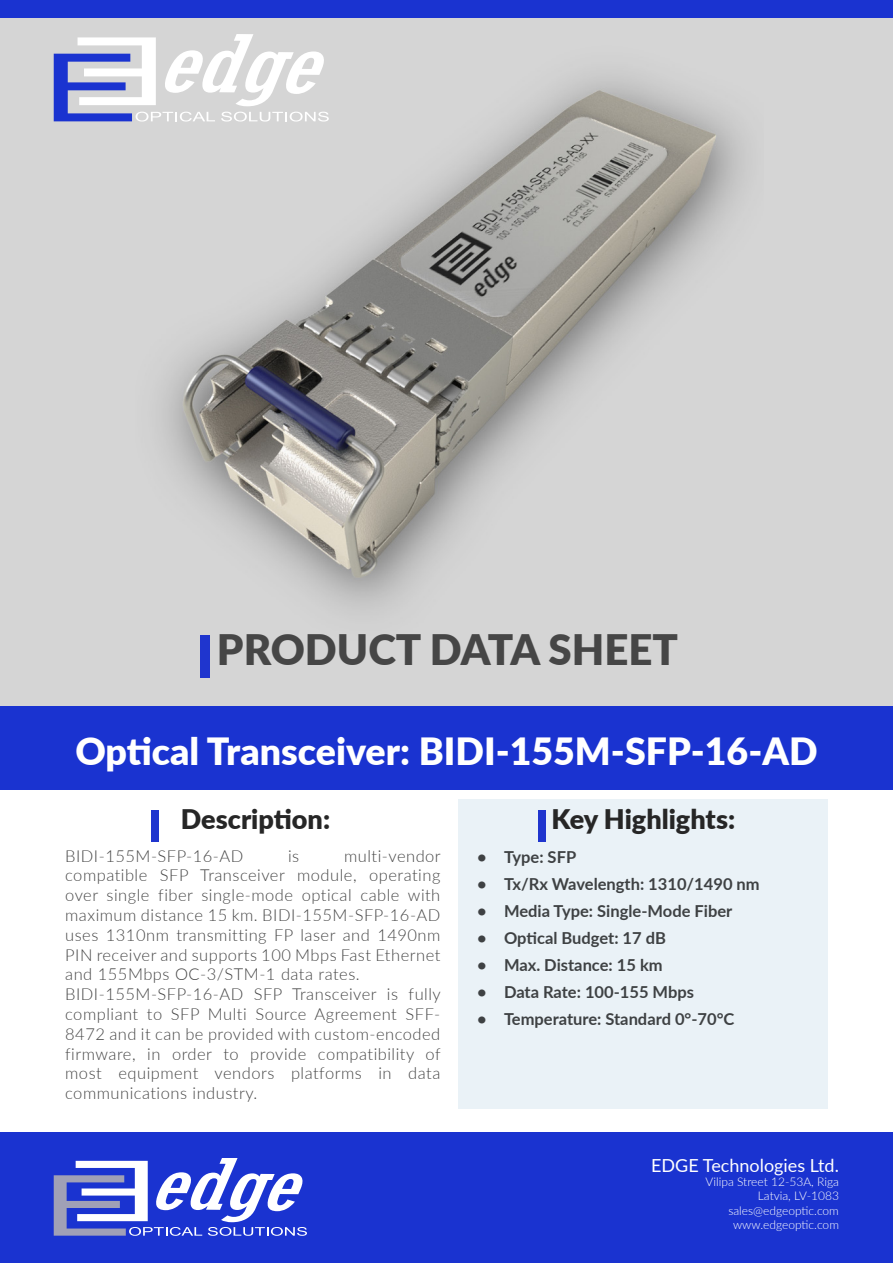
<style>
.page{position:relative;width:893px;height:1263px;background:#fff}
.page>*{position:absolute;margin:0;border:0;box-sizing:border-box;transform-origin:0 0}
.Level1_Title{font:900 42px "Lato";color:#464646}
.Level1_Title-2{font:900 37.5px "Lato";color:#fff}
.Level1_Title-3{font:900 27px "Lato";color:#262626}
.t1{font:18px "Lato";color:#fff}
.t2{font:300 16.5px/19.8px "Lato";letter-spacing:.03em;color:#464646;text-align:justify}
.t3{font:700 16.5px "Lato";color:#3e4143}
.t4{font:300 12px "Lato";color:#fff}
</style>
<div class="page">
<div style="left:0;top:1133px;width:893px;height:130px;background:#1a33d0"></div>
<svg style="left:54px;top:1158px;width:253px;height:78px"></svg>
<div style="left:0;top:0;width:893px;height:18px;background:#1a33d0"></div>
<div style="left:0;top:18px;width:893px;height:691px;background:#d5d5d5"></div>
<img style="left:162px;top:75px;width:583px;height:535px">
<div style="left:200px;top:635px;width:10px;height:43px;background:#1f35ce"></div>
<div style="left:0;top:706px;width:893px;height:83px;background:#1a33d0"></div>
<div style="left:458px;top:799px;width:370px;height:309px;background:#eaf2f7"></div>
<div style="left:538px;top:810px;width:8px;height:31px;background:#1f35ce"></div>
<div style="left:151px;top:810px;width:8px;height:31px;background:#1f35ce"></div>
<svg style="left:54px;top:34px;width:275px;height:88px"></svg>
<p class="Level1_Title" style="left:217px;top:618px;width:463px">PRODUCT DATA SHEET</p>
<p class="Level1_Title-2" style="left:75px;top:723px;width:744px">Optical Transceiver: BIDI-155M-SFP-16-AD</p>
<p class="Level1_Title-3" style="left:181px;top:799px;width:151px">Description:</p>
<p class="Level1_Title-3" style="left:552px;top:799px;width:185px">Key Highlights:</p>
<p class="t3" style="left:477px;top:844px;width:101px">• Type: SFP</p>
<p class="t3" style="left:477px;top:871px;width:284px">• Tx/Rx Wavelength: 1310/1490 nm</p>
<p class="t3" style="left:477px;top:898px;width:257px">• Media Type: Single-Mode Fiber</p>
<p class="t3" style="left:477px;top:925px;width:190px">• Optical Budget: 17 dB</p>
<p class="t3" style="left:477px;top:952px;width:187px">• Max. Distance: 15 km</p>
<p class="t3" style="left:477px;top:979px;width:219px">• Data Rate: 100-155 Mbps</p>
<p class="t3" style="left:477px;top:1006px;width:259px">• Temperature: Standard 0°-70°C</p>
<p class="t2" style="left:65px;top:845px;width:377px;text-indent:279px">multi-vendor compatible SFP Transceiver module, operating over single fiber single-mode optical cable with maximum distance 15 km. BIDI-155M-SFP-16-AD uses 1310nm transmitting FP laser and 1490nm PIN receiver and supports 100 Mbps Fast Ethernet and 155Mbps OC-3/STM-1 data rates.</p>
<p class="t2" style="left:65px;top:984px;width:377px">BIDI-155M-SFP-16-AD SFP Transceiver is fully compliant to SFP Multi Source Agreement SFF-8472 and it can be provided with custom-encoded firmware, in order to provide compatibility of most equipment vendors platforms in data communications industry.</p>
<p class="t2" style="left:65px;top:845px;width:180px">BIDI-155M-SFP-16-AD</p>
<p class="t2" style="left:288px;top:845px;width:13px">is</p>
<p class="t1" style="left:651px;top:1152px;width:189px">EDGE Technologies Ltd.</p>
<p class="t4" style="left:706px;top:1173px;width:135px">Vilipa Street 12-53A, Riga</p>
<p class="t4" style="left:758px;top:1188px;width:83px">Latvia, LV-1083</p>
<p class="t4" style="left:728px;top:1202px;width:112px">sales@edgeoptic.com</p>
<p class="t4" style="left:733px;top:1216px;width:107px">www.edgeoptic.com</p>
</div>
